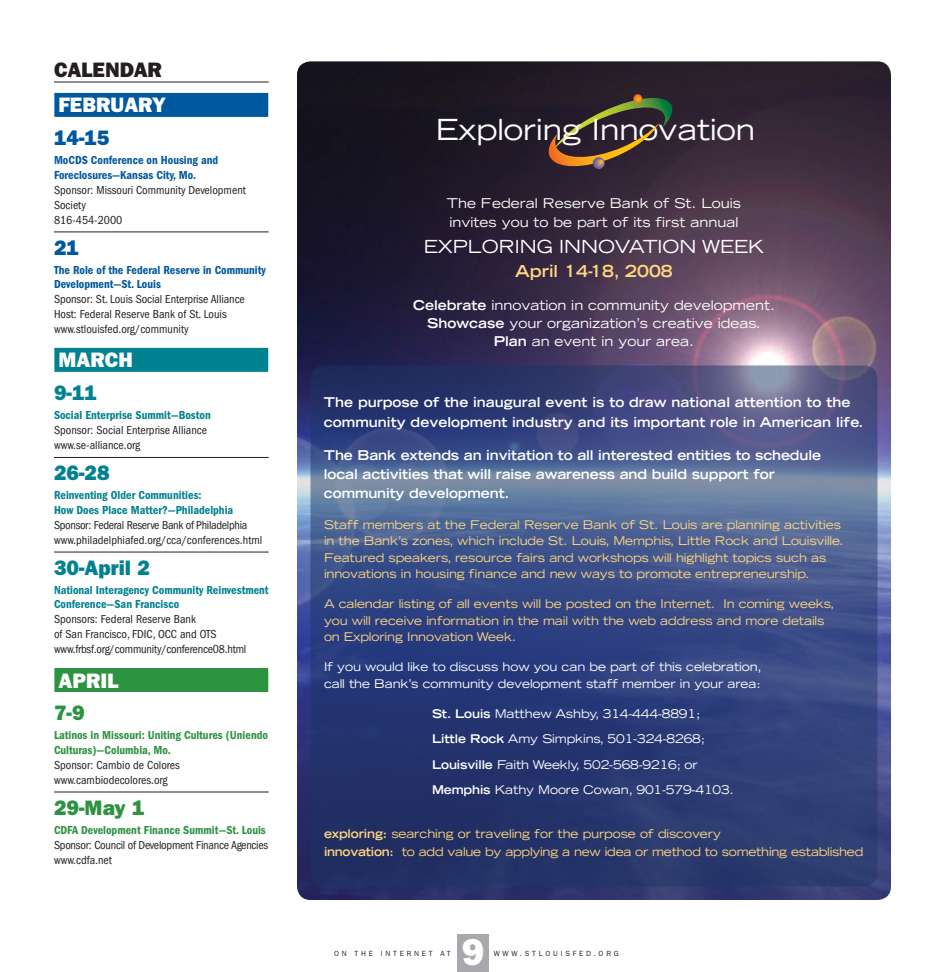
<style>
.page{position:relative;width:945px;height:972px;background:#fff}
.page>*{position:absolute;margin:0;border:0;box-sizing:border-box;transform-origin:0 0}
.t1{font:800 37.5px "Franklin Gothic";color:#fff}
.t2{font:expanded 29.1px "Trade Gothic LH";color:#fff}
.t3{font:800 21px "Franklin Gothic";color:#fff}
.t4{font:800 21px "Franklin Gothic";color:#008291}
.t5{font:800 21px "Franklin Gothic";color:#2c9341}
.t6{font:800 21px "Franklin Gothic";color:#231f20}
.t7{font:800 21px "Franklin Gothic";color:#00589e}
.t8{font:expanded 18px "Trade Gothic LH";color:#fff}
.t9{font:700 expanded 16.5px "Trade Gothic LH";color:#ffd67f}
.t10{font:700 expanded 13.5px/19.5px "Trade Gothic LH";letter-spacing:-.01em;color:#fff}
.t11{font:expanded 13.5px/18px "Trade Gothic LH";color:#fff}
.t12{font:expanded 12px/16.5px "Trade Gothic LH";letter-spacing:-.01em;color:#ffd67f}
.t13{font:condensed 12px/15px "Franklin Gothic";color:#231f20}
.t14{font:expanded 12px/25.5px "Trade Gothic LH";letter-spacing:-.01em;color:#fff}
.t15{font:600 condensed 12px/14.4px "Franklin Gothic";color:#008291}
.t16{font:600 condensed 12px/14.4px "Franklin Gothic";color:#00589e}
.t17{font:600 condensed 12px/14.4px "Franklin Gothic";color:#2c9341}
.t18{font:condensed 12px/15px "Franklin Gothic";letter-spacing:-.02em;color:#231f20}
.t19{font:7.5px "Franklin Gothic";letter-spacing:.37em;color:#231f20}
.s1{font-weight:700}
</style>
<div class="page">
<div style="left:458px;top:934px;width:30px;height:38px;background:#a7a9ac"></div>
<div style="left:54px;top:93px;width:214px;height:24px;background:#00589e"></div>
<hr style="left:54px;top:232px;width:215px;height:1px;background:#231f20">
<div style="left:54px;top:348px;width:214px;height:24px;background:#008291"></div>
<hr style="left:54px;top:457px;width:215px;height:1px;background:#231f20">
<hr style="left:54px;top:552px;width:215px;height:1px;background:#231f20">
<div style="left:54px;top:668px;width:214px;height:24px;background:#2c9341"></div>
<hr style="left:54px;top:792px;width:215px;height:1px;background:#231f20">
<hr style="left:54px;top:82px;width:215px;height:1px;background:#231f20">
<img style="left:297px;top:61px;width:594px;height:839px">
<svg style="left:311px;top:365px;width:567px;height:521px;background:#39497f"></svg>
<svg style="left:547px;top:94px;width:127px;height:76px;background:#44372d"></svg>
<h3 class="t6" style="left:54px;top:58px;width:109px">CALENDAR</h3>
<h3 class="t3" style="left:58px;top:93px;width:109px">FEBRUARY</h3>
<h3 class="t7" style="left:54px;top:126px;width:57px">14-15</h3>
<p class="t16" style="left:54px;top:153px;width:166px">MoCDS Conference on Housing and<br>Foreclosures—Kansas City, Mo.</p>
<p class="t13" style="left:54px;top:182px;width:193px">Sponsor: Missouri Community Development<br>Society<br>816-454-2000</p>
<h3 class="t7" style="left:54px;top:235px;width:27px">21</h3>
<p class="t16" style="left:54px;top:263px;width:213px">The Role of the Federal Reserve in Community<br>Development—St. Louis</p>
<p class="t13" style="left:54px;top:292px;width:192px">Sponsor: St. Louis Social Enterprise Alliance<br>Host: Federal Reserve Bank of St. Louis www.stlouisfed.org/community</p>
<h3 class="t3" style="left:58px;top:348px;width:76px">MARCH</h3>
<h3 class="t4" style="left:54px;top:381px;width:45px">9-11</h3>
<p class="t15" style="left:54px;top:408px;width:158px">Social Enterprise Summit—Boston</p>
<p class="t13" style="left:54px;top:423px;width:155px">Sponsor: Social Enterprise Alliance www.se-alliance.org</p>
<h3 class="t4" style="left:54px;top:461px;width:57px">26-28</h3>
<p class="t15" style="left:54px;top:488px;width:181px">Reinventing Older Communities:<br>How Does Place Matter?—Philadelphia</p>
<p class="t13" style="left:54px;top:517px;width:210px">Sponsor: Federal Reserve Bank of Philadelphia www.philadelphiafed.org/cca/conferences.html</p>
<h3 class="t4" style="left:54px;top:555px;width:98px">30-APRIL 2</h3>
<p class="t15" style="left:54px;top:583px;width:216px">National Interagency Community Reinvestment<br>Conference—San Francisco</p>
<p class="t13" style="left:54px;top:612px;width:194px">Sponsors: Federal Reserve Bank<br>of San Francisco, FDIC, OCC and OTS www.frbsf.org/community/conference08.html</p>
<h3 class="t3" style="left:58px;top:668px;width:62px">APRIL</h3>
<h3 class="t5" style="left:54px;top:701px;width:32px">7-9</h3>
<p class="t17" style="left:54px;top:728px;width:215px">Latinos in Missouri: Uniting Cultures (Uniendo<br>Culturas)—Columbia, Mo.</p>
<p class="t13" style="left:54px;top:757px;width:127px">Sponsor: Cambio de Colores www.cambiodecolores.org</p>
<h3 class="t5" style="left:54px;top:795px;width:92px">29-MAY 1</h3>
<p class="t17" style="left:54px;top:823px;width:213px">CDFA Development Finance Summit—St. Louis</p>
<p class="t18" style="left:54px;top:837px;width:216px">Sponsor: Council of Development Finance Agencies www.cdfa.net</p>
<h2 class="t2" style="left:436px;top:110px;width:321px">Exploring Innovation</h2>
<p class="t11" style="left:447px;top:193px;width:296px;line-height:19.5px">The Federal Reserve Bank of St. Louis invites you to be part of its first annual</p>
<h3 class="t8" style="left:424px;top:234px;width:342px">Explor ing I nnovation Week</h3>
<h3 class="t9" style="left:515px;top:260px;width:159px">April 14-18, 2008</h3>
<p class="t11" style="left:413px;top:295px;width:363px;text-align:center"><span class="s1">Celebrate</span> innovation in community development.<br><span class="s1">Showcase</span> your organization’s creative ideas.<br><span class="s1">Plan</span> an event in your area.</p>
<p class="t10" style="left:324px;top:392px;width:541px">The purpose of the inaugural event is to draw national attention to the community development industry and its important role in American life.</p>
<p class="t10" style="left:324px;top:445px;width:499px">The Bank extends an invitation to all interested entities to schedule local activities that will raise awareness and build support for community development.</p>
<p class="t12" style="left:324px;top:516px;width:521px">Staff members at the Federal Reserve Bank of St. Louis are planning activities in the Bank’s zones, which include St. Louis, Memphis, Little Rock and Louisville.<br>Featured speakers, resource fairs and workshops will highlight topics such as innovations in housing finance and new ways to promote entrepreneurship.</p>
<p class="t12" style="left:324px;top:595px;width:512px">A calendar listing of all events will be posted on the I nternet. I n coming weeks, you will receive information in the mail with the web address and more details on Exploring I nnovation Week.</p>
<p class="t14" style="left:324px;top:658px;width:439px;line-height:16.5px">If you would like to discuss how you can be part of this celebration, call the Bank’s community development staff member in your area:</p>
<p class="t14" style="left:432px;top:700px;width:303px"><span class="s1">St. Louis</span> Matthew Ashby, 314-444-8891; <span class="s1">Little Rock</span> Amy Simpkins, 501-324-8268; <span class="s1">Louisville</span> Faith Weekly, 502-568-9216; or <span class="s1">Memphis</span> Kathy Moore Cowan, 901-579-4103.</p>
<p class="t12" style="left:324px;top:824px;width:541px;line-height:18px"><span class="s1">exploring:</span> searching or traveling for the purpose of discovery<br><span class="s1">innovation:</span> to add value by applying a new idea or method to something established</p>
<h1 class="t1" style="left:462px;top:930px;width:24px">#9</h1>
<p class="t19" style="left:573px;top:950px;width:34px">FED .ORG</p>
<p class="t19" style="left:334px;top:950px;width:55px">ON THE INTERNET</p>
<p class="t19" style="left:440px;top:950px;width:7px">AT</p>
<p class="t19" style="left:494px;top:950px;width:39px">WWW.STLOUIS</p>
</div>
